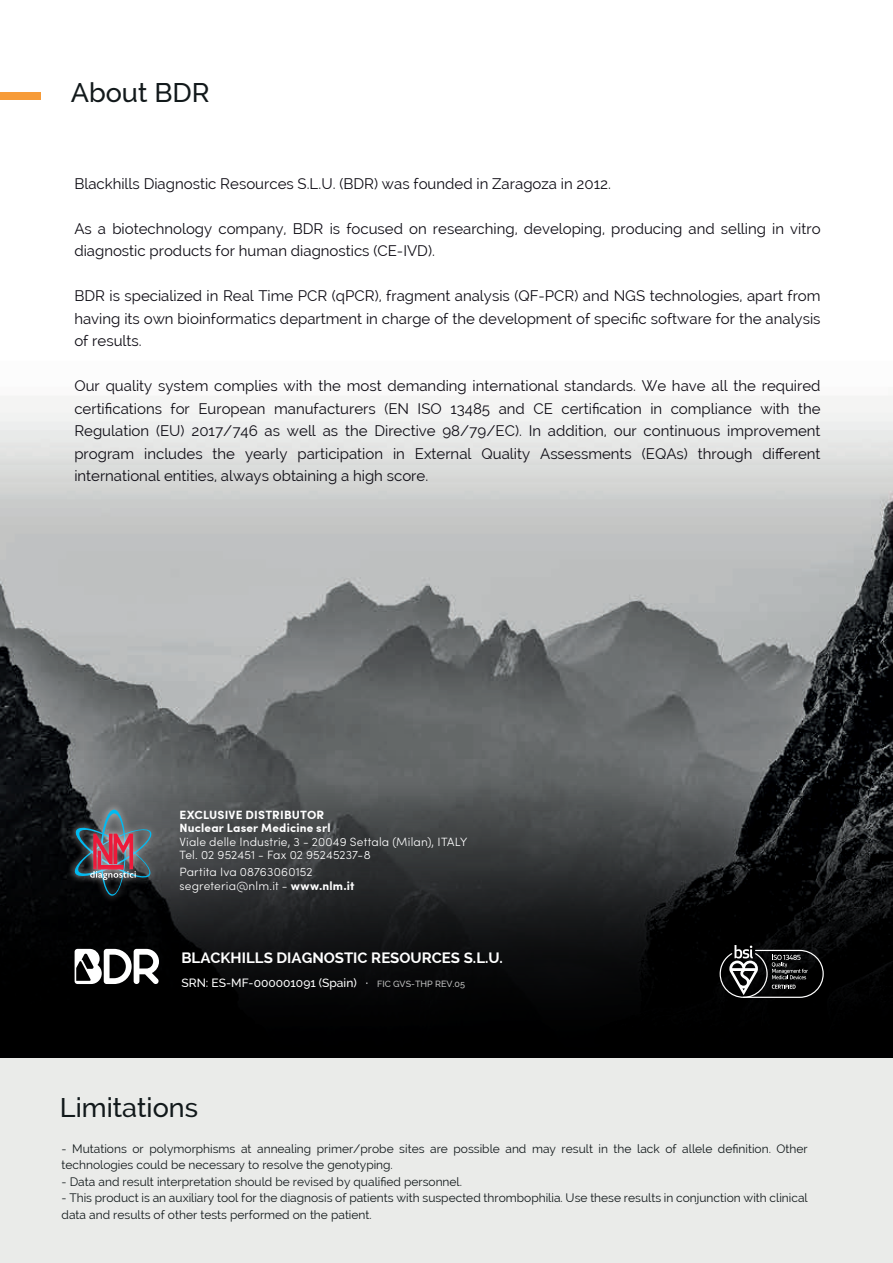
<style>
.page{position:relative;width:893px;height:1263px;background:#fff}
.page>*{position:absolute;margin:0;border:0;box-sizing:border-box;transform-origin:0 0}
.t1{font:500 27px "Raleway";color:#12191b}
.t2{font:15px/22.5px "Raleway";color:#0e0c14;text-align:justify}
.t3{font:700 15px "Raleway";color:#fff}
.t4{font:12px/16.5px "Raleway";color:#12191b}
.t5{font:300 12px/13.5px "Sofia Pro";letter-spacing:.01em;color:#fff}
.t6{font:500 12px "Raleway";color:#fff}
.t7{font:700 12px/13.5px "Sofia Pro";letter-spacing:.015em;color:#fff}
.s1{font-weight:700}
.s2{font-size:9px;color:#c2c3c2}
</style>
<div class="page">
<img style="left:0;top:396px;width:893px;height:360px">
<svg style="left:0;top:756px;width:893px;height:92px;background:#454849"></svg>
<svg style="left:0;top:848px;width:893px;height:210px;background:#0d0e0f"></svg>
<svg style="left:75px;top:949px;width:84px;height:35px"></svg>
<svg style="left:720px;top:945px;width:104px;height:53px;background:#333334"></svg>
<div style="left:0;top:1058px;width:893px;height:205px;background:#eaebe9"></div>
<div style="left:0;top:92px;width:41px;height:8px;background:#f79b38"></div>
<div style="left:67px;top:802px;width:92px;height:101px;background:#fff;opacity:.75"></div>
<img style="left:69px;top:810px;width:88px;height:86px">
<h1 class="t1" style="left:71px;top:77px;width:141px">About BDR</h1>
<p class="t2" style="left:74px;top:172px;width:538px">Blackhills Diagnostic Resources S.L.U. (BDR) was founded in Zaragoza in 2012.</p>
<p class="t2" style="left:74px;top:217px;width:748px">As a biotechnology company, BDR is focused on researching, developing, producing and selling in vitro diagnostic products for human diagnostics (CE-IVD).</p>
<p class="t2" style="left:74px;top:285px;width:748px">BDR is specialized in Real Time PCR (qPCR), fragment analysis (QF-PCR) and NGS technologies, apart from having its own bioinformatics department in charge of the development of specific software for the analysis of results.</p>
<p class="t2" style="left:74px;top:375px;width:748px">Our quality system complies with the most demanding international standards. We have all the required certifications for European manufacturers (EN ISO 13485 and CE certification in compliance with the Regulation (EU) 2017/746 as well as the Directive 98/79/EC). In addition, our continuous improvement program includes the yearly participation in External Quality Assessments (EQAs) through different international entities, always obtaining a high score.</p>
<p class="t7" style="left:179px;top:807px;width:153px">EXCLUSIVE DISTRIBUTOR<br>Nuclear Laser Medicine srl</p>
<p class="t5" style="left:179px;top:834px;width:289px">Viale delle Industrie, 3 - 20049 Settala (Milan), ITALY<br>Tel. 02 952451 - Fax 02 95245237-8</p>
<p class="t5" style="left:179px;top:865px;width:177px">Partita Iva 08763060152 segreteria@nlm.it - <span class="s1">www.nlm.it</span></p>
<p class="t3" style="left:181px;top:949px;width:323px">BLACKHILLS DIAGNOSTIC RESOURCES S.L.U.</p>
<p class="t6" style="left:181px;top:976px;width:285px">SRN: ES-MF-000001091 (Spain) · <span class="s2">FIC GVS-THP REV.05</span></p>
<h1 class="t1" style="left:60px;top:1092px;width:140px">Limitations</h1>
<p class="t4" style="left:62px;top:1140px;width:748px">- Mutations or polymorphisms at annealing primer/probe sites are possible and may result in the lack of allele definition. Other technologies could be necessary to resolve the genotyping.</p>
<p class="t4" style="left:62px;top:1173px;width:402px">- Data and result interpretation should be revised by qualified personnel.</p>
<p class="t4" style="left:62px;top:1189px;width:748px">- This product is an auxiliary tool for the diagnosis of patients with suspected thrombophilia. Use these results in conjunction with clinical data and results of other tests performed on the patient.</p>
</div>
